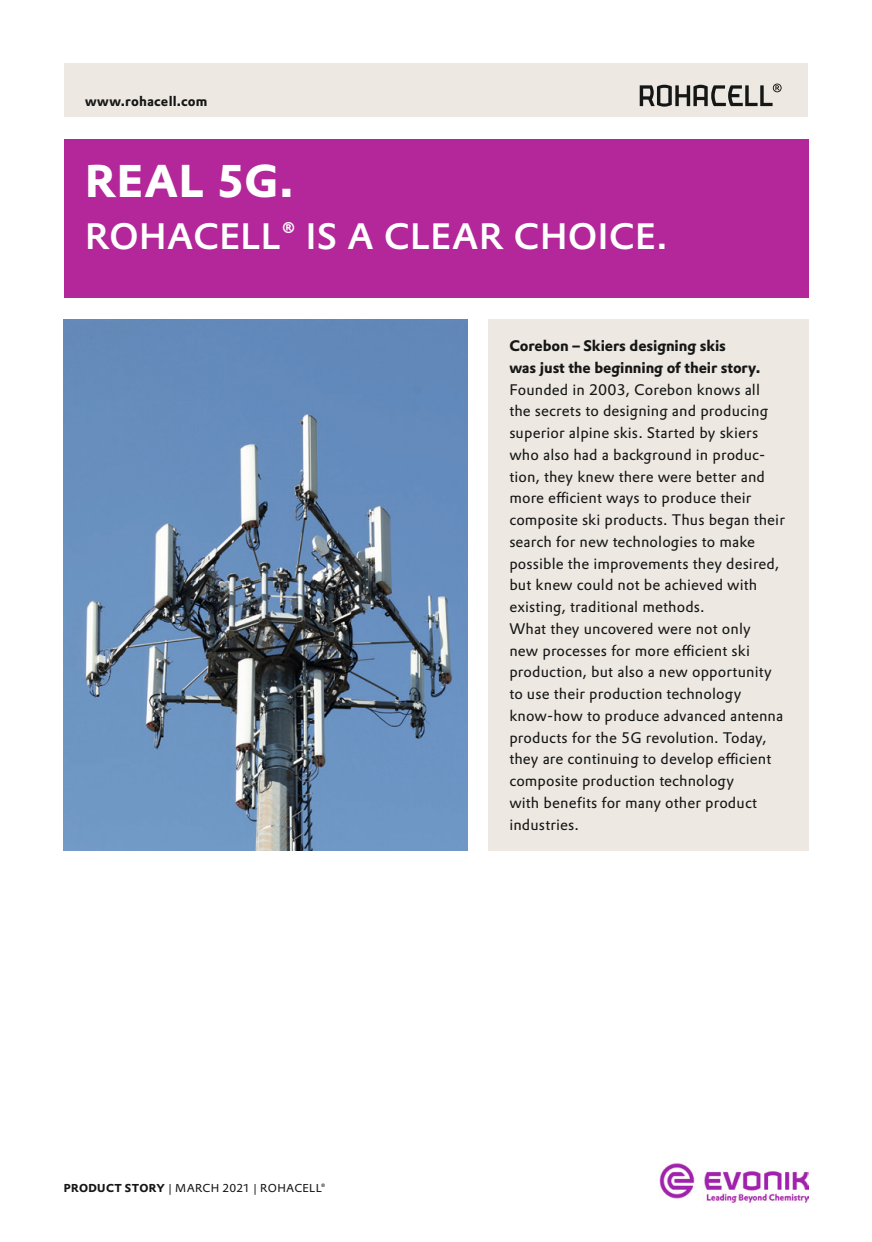
<style>
.page{position:relative;width:872px;height:1242px;background:#fff}
.page>*{position:absolute;margin:0;border:0;box-sizing:border-box;transform-origin:0 0}
.t1{font:700 45px "Evonik Prokyon";letter-spacing:.01em;color:#fff}
.t2{font:500 36px "Evonik Prokyon";letter-spacing:.01em;color:#fff}
.t3{font:15px/21.8px "Evonik Prokyon";letter-spacing:.01em;color:#151616}
.t4{font:700 15px/21.8px "Evonik Prokyon";letter-spacing:-.01em;color:#151616}
.t5{font:700 13.5px "Evonik Prokyon";letter-spacing:.015em;color:#151616}
.t6{font:11.25px "Evonik Prokyon";letter-spacing:.025em;color:#151616}
.s1{font-weight:700}
</style>
<div class="page">
<img style="left:64px;top:319px;width:404px;height:531px">
<img style="left:659px;top:1163px;width:150px;height:39px">
<div style="left:64px;top:139px;width:744px;height:159px;background:#b3279a"></div>
<div style="left:64px;top:64px;width:743px;height:53px;background:#ede8e1"></div>
<svg style="left:639px;top:84px;width:142px;height:23px"></svg>
<div style="left:488px;top:319px;width:320px;height:531px;background:#ede8e1"></div>
<p class="t5" style="left:85px;top:90px;width:124px">www.rohacell.com</p>
<h1 class="t1" style="left:85px;top:144px;width:210px">REAL 5G.</h1>
<h2 class="t2" style="left:85px;top:208px;width:584px">ROHACELL® IS A CLEAR CHOICE.</h2>
<p class="t6" style="left:64px;top:1179px;width:263px"><span class="s1">PRODUCT STORY</span> | MARCH 2021 | ROHACELL®</p>
<p class="t4" style="left:509px;top:333px;width:252px">Corebon – Skiers designing skis<br>was just the beginning of their story.</p>
<p class="t3" style="left:509px;top:377px;width:277px">Founded in 2003, Corebon knows all the secrets to designing and producing superior alpine skis. Started by skiers who also had a background in produc&shy;tion, they knew there were better and more efficient ways to produce their composite ski products. Thus began their search for new technologies to make possible the improvements they desired, but knew could not be achieved with existing, traditional methods.<br>What they uncovered were not only<br>new processes for more efficient ski production, but also a new opportunity to use their production technology know-how to produce advanced antenna products for the 5G revolution. Today, they are continuing to develop efficient composite production technology<br>with benefits for many other product industries.</p>
</div>
